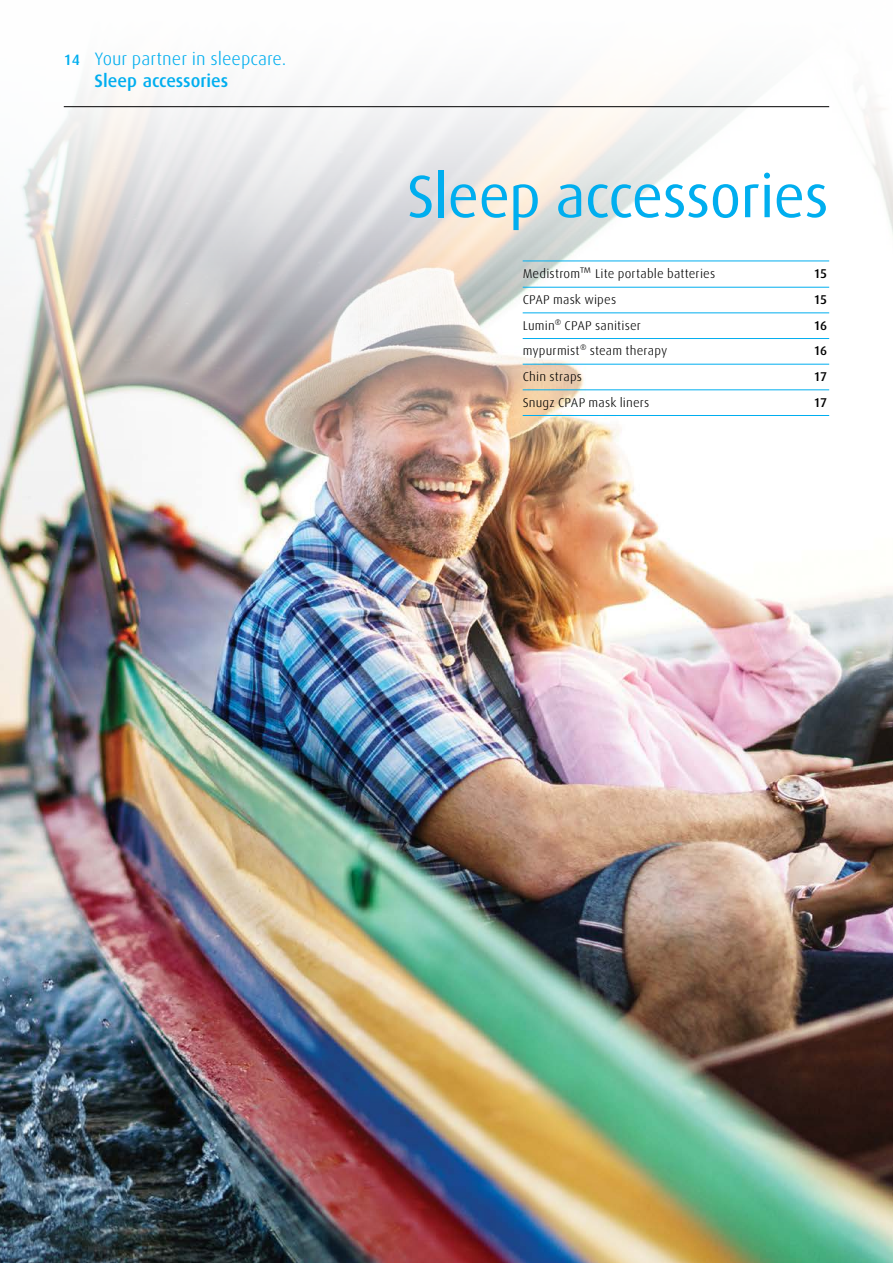
<style>
.page{position:relative;width:893px;height:1263px;background:#fff}
.page>*{position:absolute;margin:0;border:0;box-sizing:border-box;transform-origin:0 0}
.Divider_Heading_RHS{font:60px "Linde Dax Global";letter-spacing:-.025em;color:#00aeef}
.t1{font:300 18px/22px "Linde Dax Global";color:#00aeef}
.Divider_Line_below{font:300 12.75px "Linde Dax Global";letter-spacing:.01em;color:#000}
.Divider_Line_above_and_below{font:300 12.75px "Linde Dax Global";letter-spacing:.015em;color:#000}
.Divider_Line_below-2{font:500 12.75px "Linde Dax Global";letter-spacing:-.045em;color:#000}
.Divider_Line_above_and_below-2{font:500 12.75px "Linde Dax Global";color:#000}
.s1{font-weight:500;font-size:15px}
.s2{font-weight:500}
</style>
<div class="page">
<img style="left:0;top:547px;width:893px;height:716px">
<img style="left:0;top:444px;width:670px;height:103px">
<svg style="left:0;top:88px;width:893px;height:356px"></svg>
<hr style="left:523px;top:261px;width:306px;height:1px;background:#00aeef">
<hr style="left:523px;top:287px;width:306px;height:1px;background:#00aeef">
<hr style="left:523px;top:312px;width:306px;height:1px;background:#00aeef">
<hr style="left:523px;top:338px;width:306px;height:1px;background:#00aeef">
<hr style="left:523px;top:364px;width:306px;height:1px;background:#00aeef">
<hr style="left:523px;top:389px;width:306px;height:1px;background:#00aeef">
<hr style="left:523px;top:415px;width:306px;height:1px;background:#00aeef">
<hr style="left:64px;top:106px;width:765px;height:1px;background:#000">
<h2 class="t1" style="left:95px;top:48px;width:193px;text-indent:-31px"><span class="s1">14</span> Your partner in sleepcare.<br><span class="s2">Sleep accessories</span></h2>
<p class="Divider_Heading_RHS" style="left:407px;top:161px;width:424px">Sleep accessories</p>
<p class="Divider_Line_above_and_below" style="left:523px;top:266px;width:194px">Medistrom™ Lite portable batteries</p>
<p class="Divider_Line_above_and_below-2" style="left:814px;top:266px;width:15px">15</p>
<p class="Divider_Line_below" style="left:523px;top:292px;width:95px">CPAP mask wipes</p>
<p class="Divider_Line_below-2" style="left:814px;top:292px;width:15px">15</p>
<p class="Divider_Line_below" style="left:523px;top:318px;width:120px">Lumin® CPAP sanitiser</p>
<p class="Divider_Line_below-2" style="left:814px;top:318px;width:15px">16</p>
<p class="Divider_Line_below" style="left:523px;top:343px;width:146px">mypurmist® steam therapy</p>
<p class="Divider_Line_below-2" style="left:814px;top:343px;width:15px">16</p>
<p class="Divider_Line_below" style="left:523px;top:369px;width:61px">Chin straps</p>
<p class="Divider_Line_below-2" style="left:814px;top:369px;width:15px">17</p>
<p class="Divider_Line_below" style="left:523px;top:395px;width:128px">Snugz CPAP mask liners</p>
<p class="Divider_Line_below-2" style="left:814px;top:395px;width:15px">17</p>
</div>
